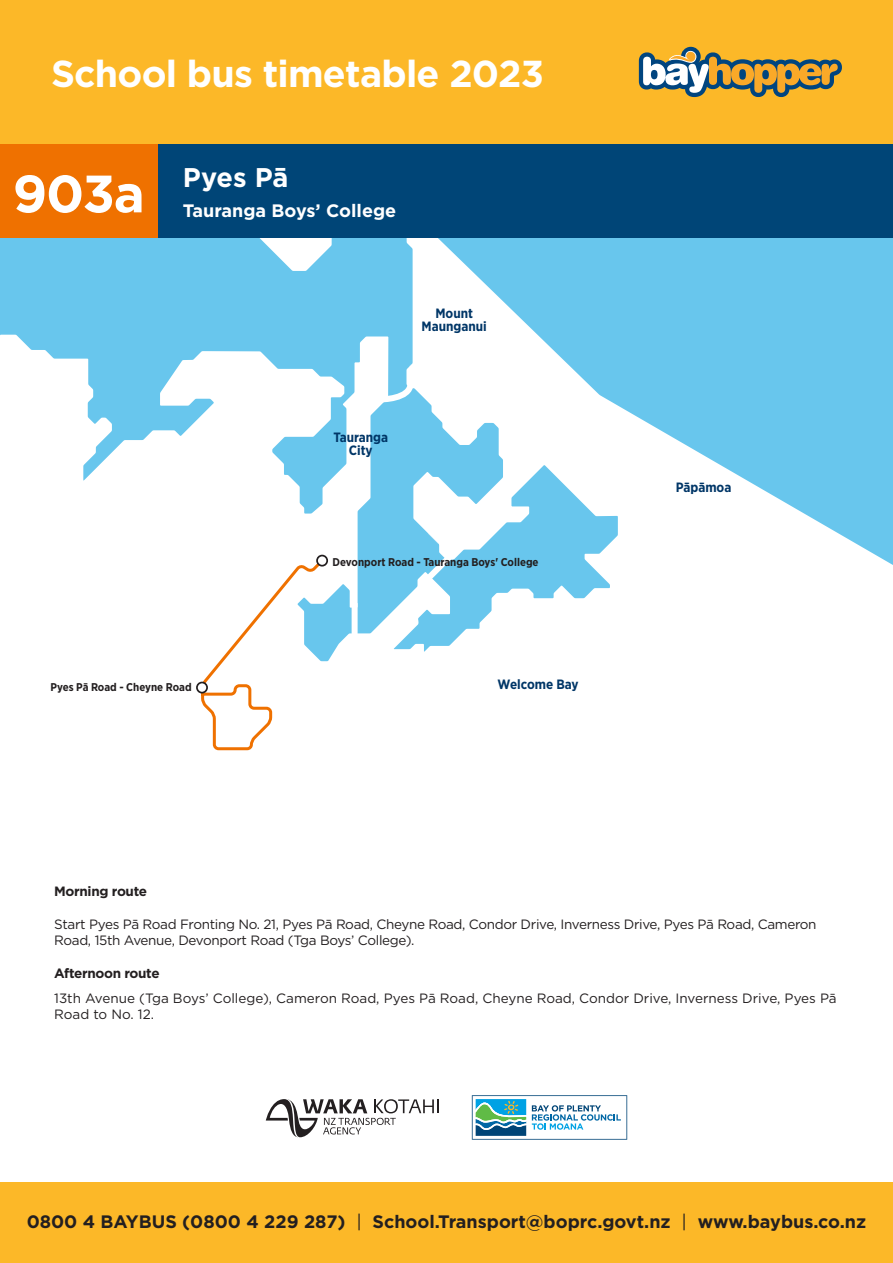
<style>
.page{position:relative;width:893px;height:1263px;background:#fff}
.page>*{position:absolute;margin:0;border:0;box-sizing:border-box;transform-origin:0 0}
.t1{font:700 52.5px "Gotham";color:#fff}
.t2{font:700 37.5px "Gotham";letter-spacing:-.02em;color:#fff}
.t3{font:700 27px "Gotham";letter-spacing:-.005em;color:#fff}
.t4{font:700 18px "Gotham";color:#231f20}
.t5{font:700 18px "Gotham";color:#fff}
.t6{font:13.5px/16.2px "Gotham";letter-spacing:-.025em;color:#231f20}
.t7{font:13.5px/16.2px "Gotham";color:#231f20}
.t8{font:700 13.5px/13.5px "Gotham Narrow";color:#003667;text-align:center}
.t9{font:700 13.5px "Gotham";letter-spacing:-.025em;color:#231f20}
.t10{font:700 11.25px "Gotham Narrow";color:#231f20}
.s1{font-weight:400}
</style>
<div class="page">
<div style="left:0;top:0;width:893px;height:145px;background:#fcb828"></div>
<div style="left:0;top:145px;width:893px;height:93px;background:#004577"></div>
<div style="left:0;top:145px;width:157px;height:93px;background:#ef7100"></div>
<svg style="left:639px;top:47px;width:203px;height:50px"></svg>
<div style="left:0;top:1182px;width:893px;height:81px;background:#fcb828"></div>
<svg style="left:472px;top:1095px;width:155px;height:45px"></svg>
<svg style="left:0;top:238px;width:893px;height:455px"></svg>
<svg style="left:131px;top:238px;width:201px;height:33px"></svg>
<svg style="left:375px;top:377px;width:42px;height:28px"></svg>
<svg style="left:419px;top:549px;width:39px;height:38px"></svg>
<div style="left:352px;top:603px;width:6px;height:32px;background:#fff"></div>
<svg style="left:200px;top:556px;width:126px;height:195px"></svg>
<div style="left:197px;top:682px;width:10px;height:11px;background:#fff;border-radius:50%"></div>
<div style="left:196px;top:682px;width:12px;height:11px;border:2px solid #231f20;border-radius:50%"></div>
<div style="left:317px;top:555px;width:10px;height:11px;background:#fff;border-radius:50%"></div>
<div style="left:316px;top:555px;width:12px;height:11px;border:2px solid #231f20;border-radius:50%"></div>
<svg style="left:266px;top:1099px;width:173px;height:39px"></svg>
<p class="t2" style="left:51px;top:49px;width:495px">School bus timetable 2023</p>
<p class="t1" style="left:13px;top:159px;width:134px">903a</p>
<p class="t3" style="left:183px;top:160px;width:107px">Pyes Pā</p>
<p class="t5" style="left:183px;top:199px;width:215px">Tauranga Boys’ College</p>
<p class="t8" style="left:422px;top:306px;width:67px">Mount<br>Maunganui</p>
<p class="t8" style="left:333px;top:430px;width:56px">Tauranga<br>City</p>
<p class="t10" style="left:50px;top:680px;width:143px">Pyes Pā Road - Cheyne Road</p>
<p class="t10" style="left:333px;top:555px;width:207px">Devonport Road - Tauranga Boys' College</p>
<p class="t8" style="left:498px;top:677px;width:83px">Welcome Bay</p>
<p class="t8" style="left:676px;top:481px;width:57px">Pāpāmoa</p>
<p class="t9" style="left:54px;top:882px;width:94px">Morning route</p>
<p class="t6" style="left:54px;top:915px;width:764px">Start Pyes Pā Road Fronting No. 21, Pyes Pā Road, Cheyne Road, Condor Drive, Inverness Drive, Pyes Pā Road, Cameron<br>Road, 15th Avenue, Devonport Road (Tga Boys’ College).</p>
<p class="t9" style="left:54px;top:964px;width:107px">Afternoon route</p>
<p class="t7" style="left:54px;top:990px;width:784px">13th Avenue (Tga Boys’ College), Cameron Road, Pyes Pā Road, Cheyne Road, Condor Drive, Inverness Drive, Pyes Pā<br>Road to No. 12.</p>
<p class="t4" style="left:27px;top:1210px;width:841px">0800 4 BAYBUS (0800 4 229 287) <span class="s1">|</span> School.Transport@boprc.govt.nz <span class="s1">|</span> www.baybus.co.nz</p>
</div>
